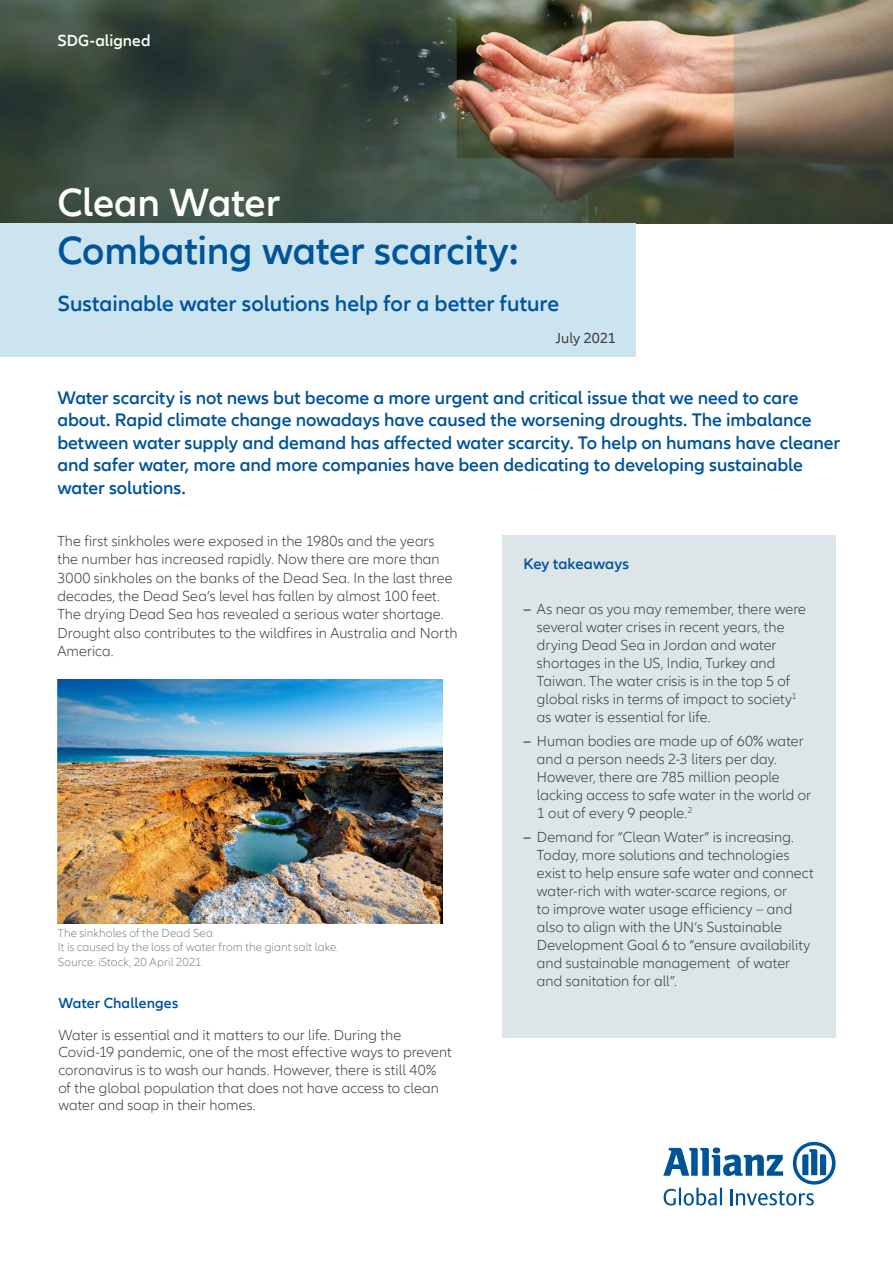
<style>
.page{position:relative;width:893px;height:1263px;background:#fff}
.page>*{position:absolute;margin:0;border:0;box-sizing:border-box;transform-origin:0 0}
.auto_headline_27pt{font:600 40.5px/48px "Allianz Neo";letter-spacing:-.005em;color:#00549a}
.auto_headline_27pt-2{font:600 22.5px "Allianz Neo";color:#00549a}
.intro_12_5pt__body{font:600 18.75px/22.5px "Allianz Neo";letter-spacing:-.005em;color:#015399}
.descriptor_left{font:600 16.5px "Allianz Neo";letter-spacing:.005em;color:#fff}
.body_head_1{font:600 15.75px "Allianz Neo";color:#015399}
.body_text{font:300 15px/18px "Allianz Neo";letter-spacing:.005em;color:#3e3e3f}
.body_head_1-2{font:600 15px "Allianz Neo";letter-spacing:.01em;color:#015399}
.Copy_Highlight{font:15px "Allianz Neo";color:#3e3e3f}
.Disclaimer_7pt{font:300 12px/14.4px "Allianz Neo";letter-spacing:.005em;color:#808285}
.s1{color:#fff}
.s2{font-weight:600}
</style>
<div class="page">
<svg style="left:663px;top:1142px;width:173px;height:63px"></svg>
<img style="left:0;top:1px;width:893px;height:223px">
<div style="left:502px;top:536px;width:333px;height:502px;background:#dce6e9"></div>
<div style="left:0;top:223px;width:635px;height:133px;background:#cce4ef"></div>
<img style="left:57px;top:680px;width:385px;height:243px">
<p class="descriptor_left" style="left:57px;top:31px;width:95px">SDG-aligned</p>
<p class="auto_headline_27pt" style="left:57px;top:180px;width:463px"><span class="s1">Clean Water<br></span>Combating water scarcity:</p>
<p class="auto_headline_27pt-2" style="left:57px;top:291px;width:503px">Sustainable water solutions help for a better future</p>
<p class="Copy_Highlight" style="left:556px;top:329px;width:61px">July 2021</p>
<p class="intro_12_5pt__body" style="left:57px;top:387px;width:784px">Water scarcity is not news but become a more urgent and critical issue that we need to care about. Rapid climate change nowadays have caused the worsening droughts. The imbalance between water supply and demand has affected water scarcity. To help on humans have cleaner and safer water, more and more companies have been dedicating to developing sustainable water solutions.</p>
<p class="body_text" style="left:57px;top:532px;width:402px;line-height:18.5px">The first sinkholes were exposed in the 1980s and the years the number has increased rapidly. Now there are more than 3000 sinkholes on the banks of the Dead Sea. In the last three decades, the Dead Sea’s level has fallen by almost 100 feet.<br>The drying Dead Sea has revealed a serious water shortage.<br>Drought also contributes to the wildfires in Australia and North America.</p>
<p class="Disclaimer_7pt" style="left:58px;top:926px;width:282px">The sinkholes of the Dead Sea<br>It is caused by the loss of water from the giant salt lake.<br>Source: iStock, 20 April 2021</p>
<p class="body_head_1-2" style="left:58px;top:995px;width:121px">Water Challenges</p>
<p class="body_text" style="left:58px;top:1026px;width:395px">Water is essential and it matters to our life. During the Covid-19 pandemic, one of the most effective ways to prevent coronavirus is to wash our hands. However, there is still 40% of the global population that does not have access to clean water and soap in their homes.</p>
<p class="body_head_1" style="left:523px;top:555px;width:107px">Key takeaways</p>
<p class="body_text" style="left:537px;top:601px;width:271px;text-indent:-14px"><span class="s2">–</span> As near as you may remember, there were several water crises in recent years, the drying Dead Sea in Jordan and water shortages in the US, India, Turkey and Taiwan. The water crisis is in the top 5 of global risks in terms of impact to society<sup>1 </sup>as water is essential for life.</p>
<p class="body_text" style="left:537px;top:733px;width:276px;text-indent:-14px"><span class="s2">–</span> Human bodies are made up of 60% water and a person needs 2-3 liters per day.<br>However, there are 785 million people lacking access to safe water in the world or 1 out of every 9 people.<sup>2</sup></p>
<p class="body_text" style="left:537px;top:829px;width:278px;text-indent:-14px"><span class="s2">–</span> Demand for “Clean Water” is increasing.<br>Today, more solutions and technologies exist to help ensure safe water and connect water-rich with water-scarce regions, or<br>to improve water usage efficiency – and also to align with the UN’s Sustainable Development Goal 6 to “ensure availability and sustainable management of water and sanitation for all”.</p>
</div>
